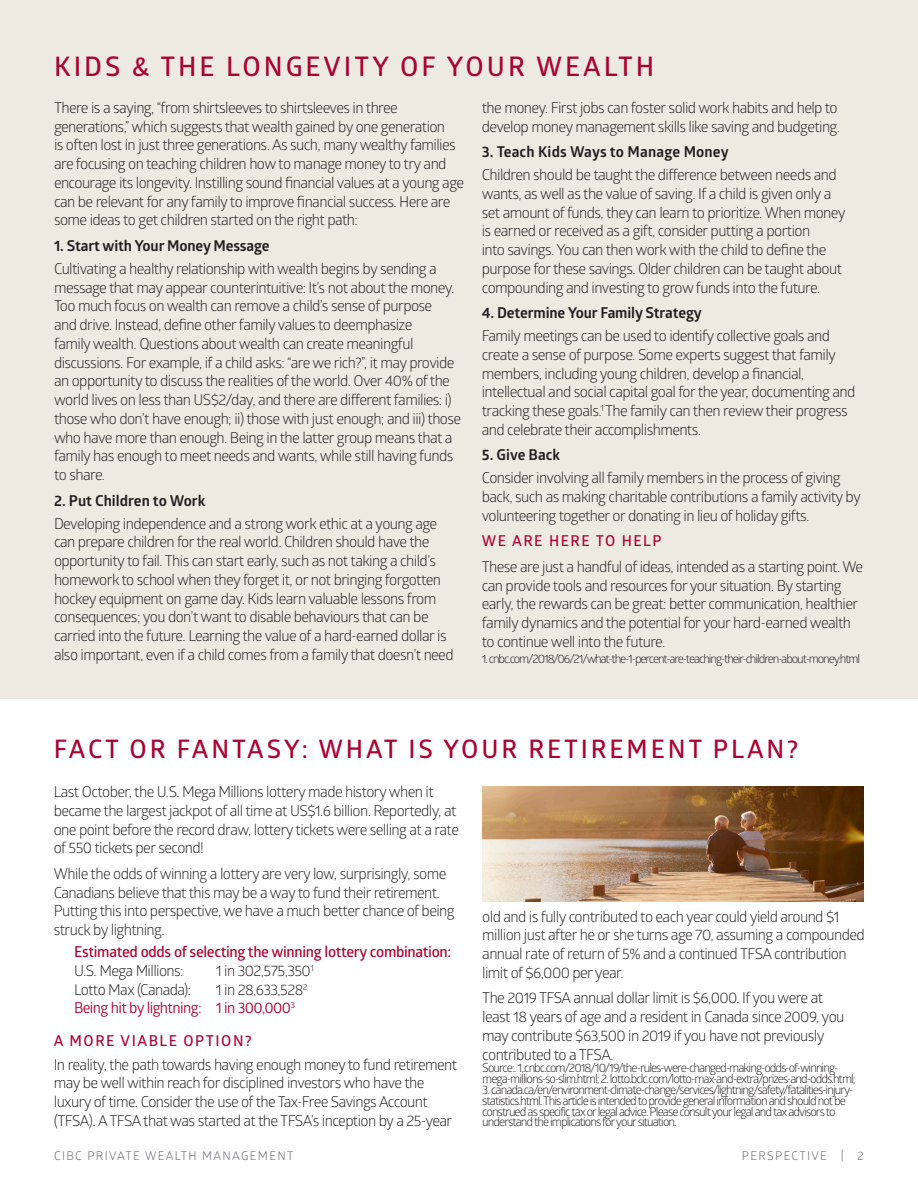
<style>
.page{position:relative;width:918px;height:1188px;background:#fff}
.page>*{position:absolute;margin:0;border:0;box-sizing:border-box;transform-origin:0 0}
.t1{font:600 27px "Glober";letter-spacing:.11em;color:#a90332}
.t2{font:600 25.5px "Glober";letter-spacing:.11em;color:#a90332}
.t3{font:15px/18.8px "Glober";letter-spacing:-.04em;color:#231f20}
.t4{font:700 15px "Glober";letter-spacing:-.01em;color:#231f20}
.t5{font:600 15px "Glober";letter-spacing:-.02em;color:#a90332}
.t6{font:600 15px "Glober";letter-spacing:.1em;color:#a90332}
.t7{font:15px "Glober";letter-spacing:-.04em;color:#a90332}
.t8{font:700 15px "Glober";letter-spacing:.01em;color:#231f20}
.t9{font:12px/10.8px "Glober";letter-spacing:-.08em;color:#231f20}
.t10{font:12px "Glober";letter-spacing:.11em;color:#5d6168}
</style>
<div class="page">
<div style="left:0;top:0;width:918px;height:699px;background:#edeae2"></div>
<img style="left:482px;top:787px;width:382px;height:115px">
<p class="t1" style="left:54px;top:47px;width:602px">KIDS &amp; THE LONGEVITY OF YOUR WEALTH</p>
<p class="t3" style="left:54px;top:97px;width:412px">There is a saying, “from shirtsleeves to shirtsleeves in three generations,” which suggests that wealth gained by one generation<br>is often lost in just three generations. As such, many wealthy families are focusing on teaching children how to manage money to try and encourage its longevity. Instilling sound financial values at a young age can be relevant for any family to improve financial success. Here are some ideas to get children started on the right path:</p>
<p class="t4" style="left:54px;top:235px;width:217px">1. Start with Your Money Message</p>
<p class="t3" style="left:54px;top:258px;width:409px">Cultivating a healthy relationship with wealth begins by sending a message that may appear counterintuitive: It’s not about the money.<br>Too much focus on wealth can remove a child’s sense of purpose<br>and drive. Instead, define other family values to deemphasize<br>family wealth. Questions about wealth can create meaningful discussions. For example, if a child asks: “are we rich?”, it may provide an opportunity to discuss the realities of the world. Over 40% of the world lives on less than US$2/day, and there are different families: i) those who don’t have enough; ii) those with just enough; and iii) those who have more than enough. Being in the latter group means that a family has enough to meet needs and wants, while still having funds to share.</p>
<p class="t4" style="left:54px;top:490px;width:153px">2. Put Children to Work</p>
<p class="t3" style="left:54px;top:513px;width:401px">Developing independence and a strong work ethic at a young age can prepare children for the real world. Children should have the opportunity to fail. This can start early, such as not taking a child’s homework to school when they forget it, or not bringing forgotten hockey equipment on game day. Kids learn valuable lessons from consequences; you don’t want to disable behaviours that can be carried into the future. Learning the value of a hard-earned dollar is also important, even if a child comes from a family that doesn’t need</p>
<p class="t3" style="left:482px;top:97px;width:360px">the money. First jobs can foster solid work habits and help to develop money management skills like saving and budgeting.</p>
<p class="t8" style="left:482px;top:141px;width:248px">3. Teach Kids Ways to Manage Money</p>
<p class="t3" style="left:482px;top:165px;width:365px">Children should be taught the difference between needs and wants, as well as the value of saving. If a child is given only a set amount of funds, they can learn to prioritize. When money is earned or received as a gift, consider putting a portion<br>into savings. You can then work with the child to define the purpose for these savings. Older children can be taught about compounding and investing to grow funds into the future.</p>
<p class="t4" style="left:482px;top:302px;width:222px">4. Determine Your Family Strategy</p>
<p class="t3" style="left:482px;top:326px;width:375px">Family meetings can be used to identify collective goals and create a sense of purpose. Some experts suggest that family members, including young children, develop a financial, intellectual and social capital goal for the year, documenting and tracking these goals.<sup>1</sup> The family can then review their progress and celebrate their accomplishments.</p>
<p class="t4" style="left:482px;top:445px;width:80px">5. Give Back</p>
<p class="t3" style="left:482px;top:468px;width:381px">Consider involving all family members in the process of giving back, such as making charitable contributions a family activity by volunteering together or donating in lieu of holiday gifts.</p>
<p class="t6" style="left:482px;top:531px;width:181px">WE ARE HERE TO HELP</p>
<p class="t3" style="left:482px;top:557px;width:383px">These are just a handful of ideas, intended as a starting point. We can provide tools and resources for your situation. By starting early, the rewards can be great: better communication, healthier family dynamics and the potential for your hard-earned wealth to continue well into the future.</p>
<p class="t9" style="left:482px;top:653px;width:380px">1. cnbc.com/2018/06/21/what-the-1-percent-are-teaching-their-children-about-money.html</p>
<p class="t2" style="left:54px;top:731px;width:746px">FACT OR FANTASY: WHAT IS YOUR RETIREMENT PLAN?</p>
<p class="t3" style="left:54px;top:782px;width:407px">Last October, the U.S. Mega Millions lottery made history when it became the largest jackpot of all time at US$1.6 billion. Reportedly, at one point before the record draw, lottery tickets were selling at a rate of 550 tickets per second!</p>
<p class="t3" style="left:54px;top:863px;width:402px">While the odds of winning a lottery are very low, surprisingly, some Canadians believe that this may be a way to fund their retirement.<br>Putting this into perspective, we have a much better chance of being struck by lightning.</p>
<p class="t5" style="left:74px;top:941px;width:379px">Estimated odds of selecting the winning lottery combination:</p>
<p class="t3" style="left:74px;top:960px;width:111px">U.S. Mega Millions:</p>
<p class="t3" style="left:216px;top:960px;width:99px">1 in 302,575,350<sup>1</sup></p>
<p class="t3" style="left:74px;top:979px;width:119px">Lotto Max (Canada):</p>
<p class="t3" style="left:216px;top:979px;width:93px">1 in 28,633,528<sup>2</sup></p>
<p class="t7" style="left:74px;top:997px;width:223px">Being hit by lightning: 1 in 300,000<sup>3</sup></p>
<p class="t6" style="left:54px;top:1030px;width:199px">A MORE VIABLE OPTION?</p>
<p class="t3" style="left:54px;top:1054px;width:405px">In reality, the path towards having enough money to fund retirement may be well within reach for disciplined investors who have the luxury of time. Consider the use of the Tax-Free Savings Account (TFSA). A TFSA that was started at the TFSA’s inception by a 25-year</p>
<p class="t3" style="left:482px;top:906px;width:384px">old and is fully contributed to each year could yield around $1 million just after he or she turns age 70, assuming a compounded annual rate of return of 5% and a continued TFSA contribution limit of $6,000 per year.</p>
<p class="t3" style="left:482px;top:988px;width:364px">The 2019 TFSA annual dollar limit is $6,000. If you were at least 18 years of age and a resident in Canada since 2009, you may contribute $63,500 in 2019 if you have not previously contributed to a TFSA.</p>
<p class="t9" style="left:482px;top:1062px;width:375px">Source:. 1,.cnbc.com/2018/10/19/the-rules-were-changed-making-odds-of-winning&shy;mega-millions-so-slim.html; 2. lotto.bclc.com/lotto-max-and-extra/prizes-and-odds.html;</p>
<p class="t9" style="left:482px;top:1084px;width:373px">3. canada.ca/en/environment-climate-change/services/lightning/safety/fatalities-injury&shy;statistics.html. This article is intended to provide general information and should not be construed as specific tax or legal advice. Please consult your legal and tax advisors to understand the implications for your situation.</p>
<p class="t10" style="left:54px;top:1147px;width:241px">CIBC PRIVATE WEALTH MANAGEMENT</p>
<p class="t10" style="left:742px;top:1147px;width:124px">PERSPECTIVE | 2</p>
</div>
